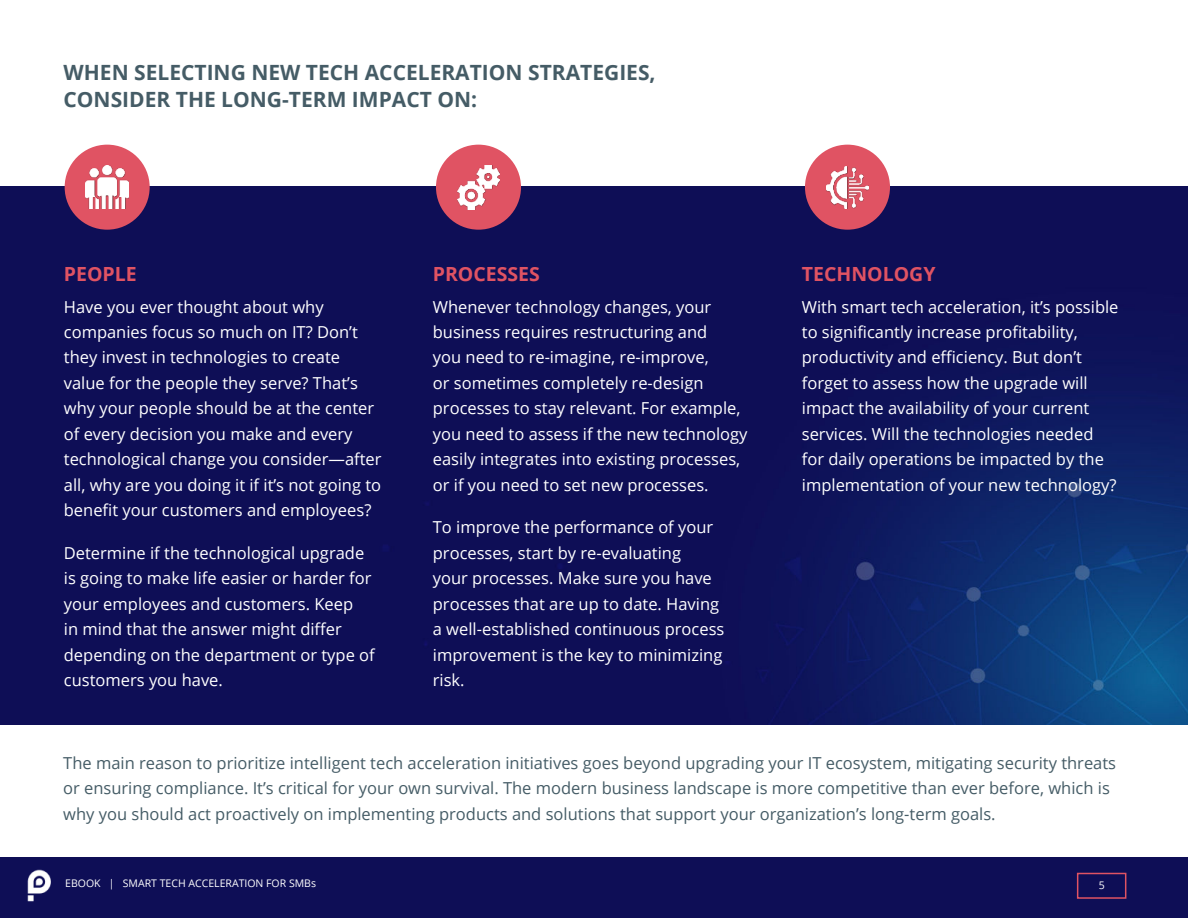
<style>
.page{position:relative;width:1188px;height:918px;background:#fff}
.page>*{position:absolute;margin:0;border:0;box-sizing:border-box;transform-origin:0 0}
.t1{font:700 21px/27px "Open Sans";color:#455c66}
.t2{font:700 19.5px "Open Sans";color:#e05363}
.t3{font:16.5px/25.5px "Open Sans";color:#fff}
.t4{font:16.5px/25.5px "Open Sans";color:#455c66}
.t5{font:10.5px "Open Sans";color:#fff}
</style>
<div class="page">
<div style="left:0;top:857px;width:1188px;height:61px;background:#0e0e56"></div>
<div style="left:1077px;top:873px;width:49px;height:26px;border:2px solid #e05363"></div>
<img style="left:0;top:186px;width:1188px;height:538px">
<div style="left:436px;top:145px;width:85px;height:85px;background:#e05363;border-radius:50%"></div>
<div style="left:805px;top:145px;width:85px;height:85px;background:#e05363;border-radius:50%"></div>
<div style="left:65px;top:145px;width:85px;height:85px;background:#e05363;border-radius:50%"></div>
<img style="left:86px;top:166px;width:42px;height:42px">
<img style="left:457px;top:165px;width:43px;height:44px">
<img style="left:826px;top:166px;width:43px;height:42px">
<img style="left:27px;top:869px;width:24px;height:33px">
<p class="t1" style="left:64px;top:61px;width:594px">WHEN SELECTING NEW TECH ACCELERATION STRATEGIES,<br>CONSIDER THE LONG-TERM IMPACT ON:</p>
<p class="t2" style="left:64px;top:266px;width:74px">PEOPLE</p>
<p class="t3" style="left:64px;top:295px;width:319px">Have you ever thought about why companies focus so much on IT? Don’t they invest in technologies to create value for the people they serve? That’s why your people should be at the center of every decision you make and every technological change you consider—after all, why are you doing it if it’s not going to benefit your customers and employees?</p>
<p class="t3" style="left:64px;top:542px;width:312px">Determine if the technological upgrade is going to make life easier or harder for your employees and customers. Keep<br>in mind that the answer might differ depending on the department or type of customers you have.</p>
<p class="t2" style="left:433px;top:266px;width:109px">PROCESSES</p>
<p class="t3" style="left:433px;top:295px;width:316px">Whenever technology changes, your business requires restructuring and<br>you need to re-imagine, re-improve,<br>or sometimes completely re-design processes to stay relevant. For example, you need to assess if the new technology easily integrates into existing processes, or if you need to set new processes.</p>
<p class="t3" style="left:433px;top:516px;width:293px">To improve the performance of your processes, start by re-evaluating<br>your processes. Make sure you have processes that are up to date. Having a well-established continuous process improvement is the key to minimizing risk.</p>
<p class="t2" style="left:802px;top:266px;width:135px">TECHNOLOGY</p>
<p class="t3" style="left:802px;top:295px;width:318px">With smart tech acceleration, it’s possible to significantly increase profitability, productivity and efficiency. But don’t forget to assess how the upgrade will impact the availability of your current services. Will the technologies needed for daily operations be impacted by the implementation of your new technology?</p>
<p class="t4" style="left:63px;top:752px;width:1054px">The main reason to prioritize intelligent tech acceleration initiatives goes beyond upgrading your IT ecosystem, mitigating security threats or ensuring compliance. It’s critical for your own survival. The modern business landscape is more competitive than ever before, which is why you should act proactively on implementing products and solutions that support your organization’s long-term goals.</p>
<p class="t5" style="left:65px;top:879px;width:252px">EBOOK | SMART TECH ACCELERATION FOR SMBs</p>
<p class="t5" style="left:1099px;top:881px;width:8px">5</p>
</div>
